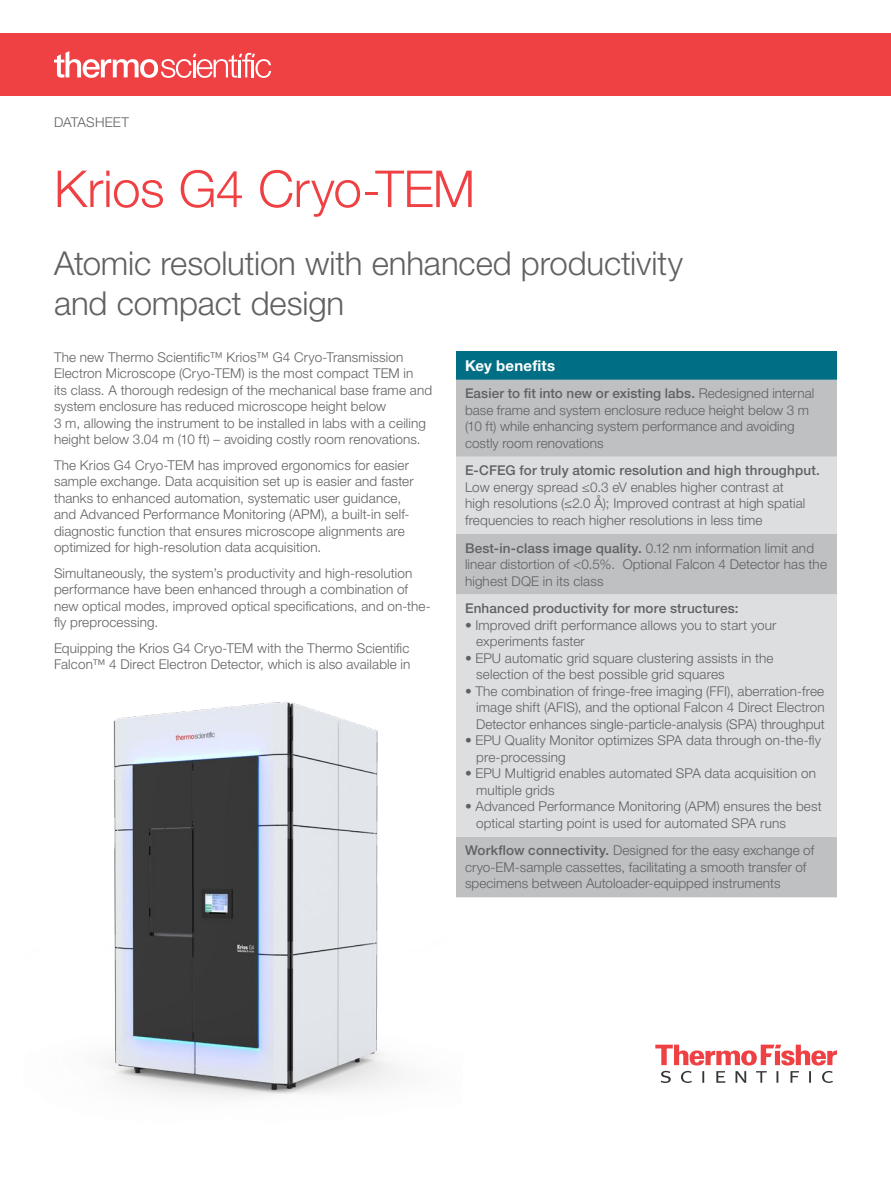
<style>
.page{position:relative;width:891px;height:1188px;background:#fff}
.page>*{position:absolute;margin:0;border:0;box-sizing:border-box;transform-origin:0 0}
.t1{font:300 51px "Helvetica Neue LT Pro";letter-spacing:-.01em;color:#ef4043}
.t2{font:300 33px/40.5px "Helvetica Neue LT Pro";letter-spacing:-.005em;color:#606163}
.t3{font:700 15px "Helvetica Neue LT Pro";letter-spacing:.015em;color:#fff}
.t4{font:300 13.5px/16.5px "Helvetica Neue LT Pro";letter-spacing:.01em;color:#606163}
.t5{font:500 13.5px "Helvetica Neue LT Pro";letter-spacing:.015em;color:#606163}
.s1{font-weight:500}
</style>
<div class="page">
<svg style="left:655px;top:1045px;width:182px;height:38px"></svg>
<div style="left:456px;top:351px;width:381px;height:29px;background:#006f85"></div>
<div style="left:456px;top:380px;width:381px;height:517px;background:#bec0c2"></div>
<svg style="left:456px;top:457px;width:381px;height:380px;background:#d8d9da"></svg>
<img style="left:106px;top:687px;width:357px;height:410px">
<div style="left:0;top:33px;width:891px;height:63px;background:#ef4043"></div>
<svg style="left:54px;top:51px;width:217px;height:27px"></svg>
<p class="t4" style="left:54px;top:113px;width:77px">DATASHEET</p>
<h1 class="t1" style="left:54px;top:158px;width:423px">Krios G4 Cryo-TEM</h1>
<h2 class="t2" style="left:54px;top:242px;width:630px">Atomic resolution with enhanced productivity and compact design</h2>
<p class="t4" style="left:54px;top:348px;width:380px">The new Thermo Scientific™ Krios™ G4 Cryo-Transmission Electron Microscope (Cryo-TEM) is the most compact TEM in<br>its class. A thorough redesign of the mechanical base frame and system enclosure has reduced microscope height below<br>3 m, allowing the instrument to be installed in labs with a ceiling height below 3.04 m (10 ft) – avoiding costly room renovations.</p>
<p class="t4" style="left:54px;top:456px;width:361px">The Krios G4 Cryo-TEM has improved ergonomics for easier sample exchange. Data acquisition set up is easier and faster thanks to enhanced automation, systematic user guidance, and Advanced Performance Monitoring (APM), a built-in self&shy;diagnostic function that ensures microscope alignments are optimized for high-resolution data acquisition.</p>
<p class="t4" style="left:54px;top:564px;width:378px">Simultaneously, the system’s productivity and high-resolution performance have been enhanced through a combination of new optical modes, improved optical specifications, and on-the&shy;fly preprocessing.</p>
<p class="t4" style="left:54px;top:639px;width:358px">Equipping the Krios G4 Cryo-TEM with the Thermo Scientific<br>Falcon™ 4 Direct Electron Detector, which is also available in</p>
<p class="t3" style="left:465px;top:356px;width:92px">Key benefits</p>
<p class="t4" style="left:465px;top:385px;width:351px"><span class="s1">Easier to fit into new or existing labs.</span> Redesigned internal base frame and system enclosure reduce height below 3 m (10 ft) while enhancing system performance and avoiding costly room renovations</p>
<p class="t5" style="left:465px;top:462px;width:356px">E-CFEG for truly atomic resolution and high throughput.</p>
<p class="t4" style="left:465px;top:479px;width:342px">Low energy spread ≤0.3 eV enables higher contrast at high resolutions (≤2.0 Å); Improved contrast at high spatial frequencies to reach higher resolutions in less time</p>
<p class="t4" style="left:465px;top:539px;width:364px"><span class="s1">Best-in-class image quality.</span> 0.12 nm information limit and linear distortion of &lt;0.5%. Optional Falcon 4 Detector has the highest DQE in its class</p>
<p class="t5" style="left:465px;top:600px;width:275px">Enhanced productivity for more structures:</p>
<p class="t4" style="left:476px;top:616px;width:302px;text-indent:-11px">• Improved drift performance allows you to start your experiments faster</p>
<p class="t4" style="left:476px;top:649px;width:299px;text-indent:-11px">• EPU automatic grid square clustering assists in the selection of the best possible grid squares</p>
<p class="t4" style="left:476px;top:682px;width:350px;text-align:justify;text-indent:-11px">• The combination of fringe-free imaging (FFI), aberration-free image shift (AFIS), and the optional Falcon 4 Direct Electron Detector enhances single-particle-analysis (SPA) throughput</p>
<p class="t4" style="left:476px;top:732px;width:346px;text-indent:-11px">• EPU Quality Monitor optimizes SPA data through on-the-fly pre-processing</p>
<p class="t4" style="left:476px;top:765px;width:341px;text-indent:-11px">• EPU Multigrid enables automated SPA data acquisition on multiple grids</p>
<p class="t4" style="left:476px;top:798px;width:347px;text-indent:-11px">• Advanced Performance Monitoring (APM) ensures the best optical starting point is used for automated SPA runs</p>
<p class="t4" style="left:465px;top:842px;width:351px"><span class="s1">Workflow connectivity.</span> Designed for the easy exchange of cryo-EM-sample cassettes, facilitating a smooth transfer of specimens between Autoloader-equipped instruments</p>
</div>
